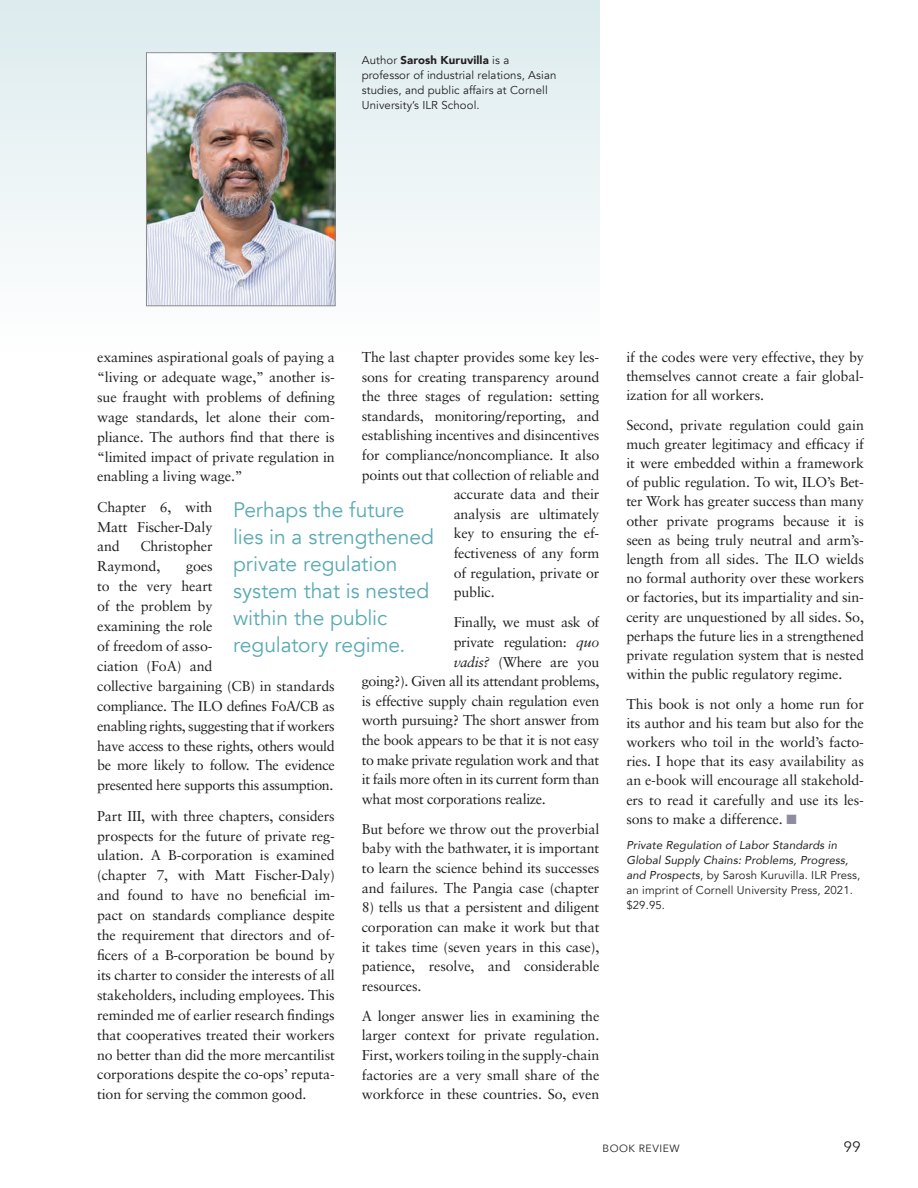
<style>
.page{position:relative;width:918px;height:1188px;background:#fff}
.page>*{position:absolute;margin:0;border:0;box-sizing:border-box;transform-origin:0 0}
.pull_Q_sans{font:21px/27px "Avenir";letter-spacing:-.005em;color:#59aab4}
.t1{font:15px "Avenir Next";color:#231f20}
.sabon_9_5_over_13_BO{font:14.25px/20px "Sabon";letter-spacing:-.01em;color:#231f20;text-align:justify}
.author_bio_or_book_r{font:italic 11.4px/15px "Avenir";letter-spacing:.01em;color:#231f20}
.author_bio_or_book_r-2{font:11.4px/15px "Avenir";letter-spacing:.01em;color:#231f20}
.running_footer{font:10.5px "Avenir Next";letter-spacing:.05em;color:#231f20}
.s1{font-weight:900}
.s2{font-style:italic}
.s3{color:#8e8ca0}
.s4{font-style:normal}
</style>
<div class="page">
<div style="left:0;top:0;width:599px;height:351px;background:linear-gradient(to bottom,#dcebee,#fefefe)"></div>
<img style="left:148px;top:54px;width:185px;height:250px">
<div style="left:146px;top:52px;width:189px;height:254px;border:1px solid #8a8c8f"></div>
<p class="author_bio_or_book_r-2" style="left:362px;top:53px;width:196px">Author <span class="s1">Sarosh Kuruvilla</span> is a professor of industrial relations, Asian studies, and public affairs at Cornell University’s ILR School.</p>
<p class="sabon_9_5_over_13_BO" style="left:362px;top:347px;width:239px">The last chapter provides some key les-</p>
<p class="sabon_9_5_over_13_BO" style="left:362px;top:366px;width:239px">sons for creating transparency around</p>
<p class="sabon_9_5_over_13_BO" style="left:362px;top:386px;width:239px">the three stages of regulation: setting</p>
<p class="sabon_9_5_over_13_BO" style="left:362px;top:406px;width:239px">standards, monitoring/reporting, and</p>
<p class="sabon_9_5_over_13_BO" style="left:362px;top:425px;width:239px">establishing incentives and disincentives</p>
<p class="sabon_9_5_over_13_BO" style="left:362px;top:445px;width:239px">for compliance/noncompliance. It also</p>
<p class="sabon_9_5_over_13_BO" style="left:362px;top:465px;width:239px">points out that collection of reliable and</p>
<p class="sabon_9_5_over_13_BO" style="left:454px;top:484px;width:147px">accurate data and their</p>
<p class="sabon_9_5_over_13_BO" style="left:454px;top:504px;width:147px">analysis are ultimately</p>
<p class="sabon_9_5_over_13_BO" style="left:454px;top:523px;width:147px">key to ensuring the ef-</p>
<p class="sabon_9_5_over_13_BO" style="left:454px;top:543px;width:147px">fectiveness of any form</p>
<p class="sabon_9_5_over_13_BO" style="left:454px;top:563px;width:147px">of regulation, private or</p>
<p class="sabon_9_5_over_13_BO" style="left:454px;top:582px;width:43px">public.</p>
<p class="sabon_9_5_over_13_BO" style="left:454px;top:612px;width:147px">Finally, we must ask of</p>
<p class="sabon_9_5_over_13_BO" style="left:454px;top:632px;width:147px">private regulation: <span class="s2">quo</span></p>
<p class="sabon_9_5_over_13_BO" style="left:454px;top:651px;width:147px"><span class="s2">vadis?</span> (Where are you</p>
<p class="sabon_9_5_over_13_BO" style="left:362px;top:671px;width:239px">going?). Given all its attendant problems,</p>
<p class="sabon_9_5_over_13_BO" style="left:362px;top:691px;width:239px">is effective supply chain regulation even</p>
<p class="sabon_9_5_over_13_BO" style="left:362px;top:710px;width:239px">worth pursuing? The short answer from</p>
<p class="sabon_9_5_over_13_BO" style="left:362px;top:730px;width:239px">the book appears to be that it is not easy</p>
<p class="sabon_9_5_over_13_BO" style="left:362px;top:750px;width:239px">to make private regulation work and that</p>
<p class="sabon_9_5_over_13_BO" style="left:362px;top:769px;width:239px">it fails more often in its current form than</p>
<p class="sabon_9_5_over_13_BO" style="left:362px;top:789px;width:186px">what most corporations realize.</p>
<p class="sabon_9_5_over_13_BO" style="left:362px;top:819px;width:239px">But before we throw out the proverbial baby with the bathwater, it is important to learn the science behind its successes and failures. The Pangia case (chapter</p>
<p class="sabon_9_5_over_13_BO" style="left:362px;top:897px;width:239px">8) tells us that a persistent and diligent corporation can make it work but that it takes time (seven years in this case), patience, resolve, and considerable resources.</p>
<p class="sabon_9_5_over_13_BO" style="left:362px;top:1006px;width:239px">A longer answer lies in examining the larger context for private regulation.<br>First, workers toiling in the supply-chain factories are a very small share of the workforce in these countries. So, even</p>
<p class="sabon_9_5_over_13_BO" style="left:97px;top:347px;width:239px">examines aspirational goals of paying a “living or adequate wage,” another is&shy;sue fraught with problems of defining wage standards, let alone their com&shy;pliance. The authors find that there is “limited impact of private regulation in enabling a living wage.”</p>
<p class="sabon_9_5_over_13_BO" style="left:97px;top:497px;width:117px">Chapter 6, with Matt Fischer-Daly and</p>
<p class="pull_Q_sans" style="left:233px;top:497px;width:203px">Perhaps the future lies in a strengthened private regulation system that is nested within the public regulatory regime.</p>
<p class="sabon_9_5_over_13_BO" style="left:97px;top:536px;width:117px;text-indent:43px">Christopher<br>Raymond,</p>
<p class="sabon_9_5_over_13_BO" style="left:97px;top:556px;width:239px;text-align:left;text-indent:89px">goes<br>to the very heart<br>of the problem by<br>examining the role<br>of freedom of asso-<br>ciation (FoA) and<br>collective bargaining (CB) in standards compliance. The ILO defines FoA/CB as enabling rights, suggesting that if workers have access to these rights, others would be more likely to follow. The evidence presented here supports this assumption.</p>
<p class="sabon_9_5_over_13_BO" style="left:97px;top:806px;width:239px">Part III, with three chapters, considers prospects for the future of private reg&shy;ulation. A B-corporation is examined (chapter 7, with Matt Fischer-Daly) and found to have no beneficial im&shy;pact on standards compliance despite the requirement that directors and of&shy;ficers of a B-corporation be bound by its charter to consider the interests of all stakeholders, including employees. This reminded me of earlier research findings that cooperatives treated their workers no better than did the more mercantilist corporations despite the co-ops’ reputa&shy;tion for serving the common good.</p>
<p class="sabon_9_5_over_13_BO" style="left:626px;top:347px;width:239px;line-height:19.2px">if the codes were very effective, they by themselves cannot create a fair global&shy;ization for all workers.</p>
<p class="sabon_9_5_over_13_BO" style="left:626px;top:415px;width:239px;line-height:19.2px">Second, private regulation could gain much greater legitimacy and efficacy if it were embedded within a framework of public regulation. To wit, ILO’s Bet&shy;ter Work has greater success than many other private programs because it is seen as being truly neutral and arm’s&shy;length from all sides. The ILO wields no formal authority over these workers or factories, but its impartiality and sin&shy;cerity are unquestioned by all sides. So, perhaps the future lies in a strengthened private regulation system that is nested within the public regulatory regime.</p>
<p class="sabon_9_5_over_13_BO" style="left:626px;top:694px;width:239px;line-height:19.2px">This book is not only a home run for its author and his team but also for the workers who toil in the world’s facto&shy;ries. I hope that its easy availability as an e-book will encourage all stakehold&shy;ers to read it carefully and use its les&shy;sons to make a difference. <span class="s3">■</span></p>
<p class="author_bio_or_book_r" style="left:626px;top:838px;width:235px">Private Regulation of Labor Standards in Global Supply Chains: Problems, Progress, and Prospects<span class="s4">, by Sarosh Kuruvilla. ILR Press, an imprint of Cornell University Press, 2021. $29.95.</span></p>
<p class="running_footer" style="left:603px;top:1139px;width:79px">BOOK REVIEW</p>
<p class="t1" style="left:844px;top:1134px;width:19px">99</p>
</div>
